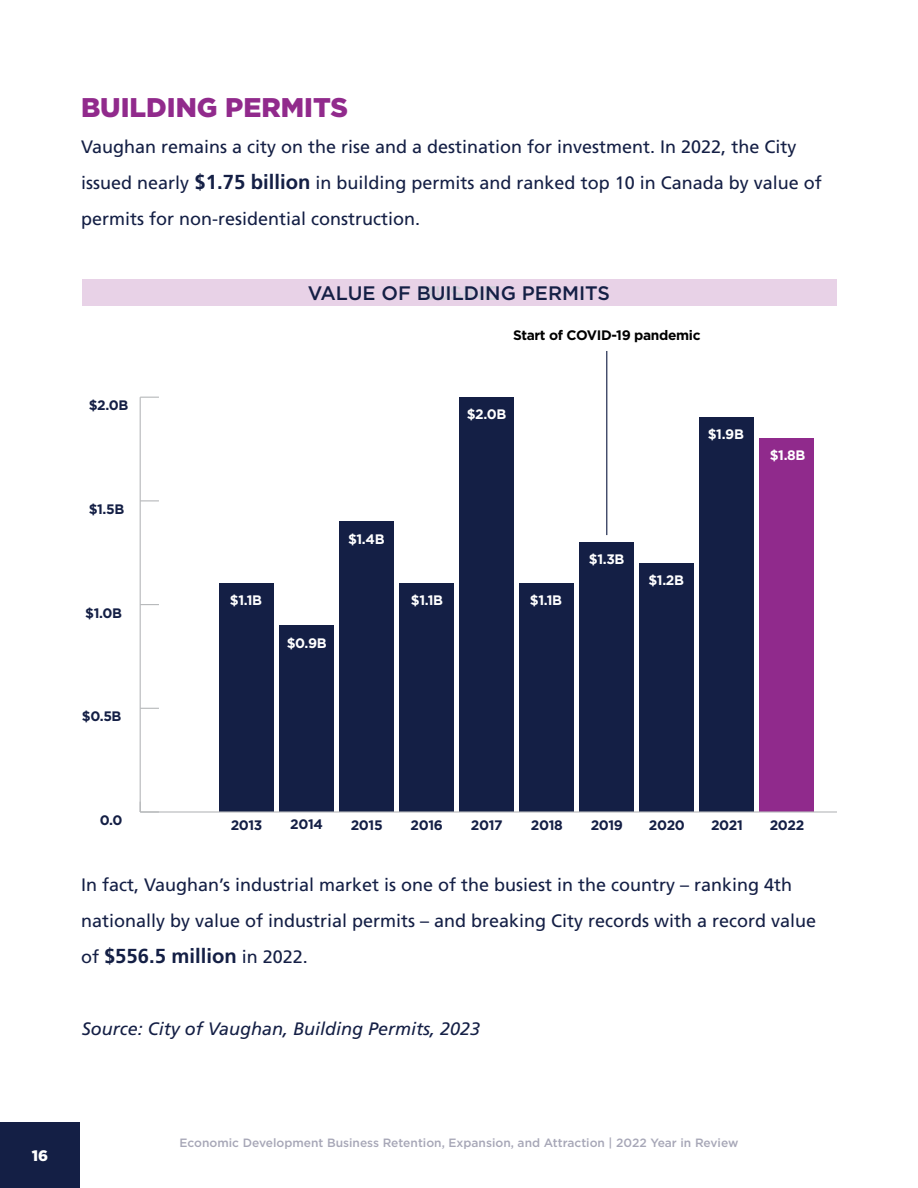
<style>
.page{position:relative;width:918px;height:1188px;background:#fff}
.page>*{position:absolute;margin:0;border:0;box-sizing:border-box;transform-origin:0 0}
.t1{font:900 27px "Gotham";color:#912a8c}
.Body{font:700 20.25px "Frutiger LT Std";color:#141f45}
.H3_-Economic_Snapshot{font:500 19.5px "Gotham";color:#141f45}
.Body-2{font:18px/36px "Frutiger LT Std";color:#141f45}
.t2{font:italic 18px "Frutiger LT Std";color:#141f45}
.t3{font:900 15.15px "Gotham";color:#fff}
.t4{font:700 13.8px "Gotham";letter-spacing:-.025em;color:#141f45}
.t5{font:700 13.8px "Gotham";letter-spacing:-.025em;color:#fff}
.t6{font:700 13.8px "Gotham";letter-spacing:-.025em;color:#000}
.t7{font:500 12px "Gotham";color:#a7a7b7}
.s1{font-weight:700;font-size:20.25px}
.s2{font-weight:400;font-size:18px}
</style>
<div class="page">
<div style="left:0;top:1122px;width:80px;height:66px;background:#141f45"></div>
<div style="left:82px;top:279px;width:754px;height:26px;background:#e8d2e7"></div>
<div style="left:700px;top:418px;width:54px;height:394px;background:#141f45"></div>
<div style="left:640px;top:563px;width:54px;height:249px;background:#141f45"></div>
<div style="left:580px;top:542px;width:54px;height:270px;background:#141f45"></div>
<div style="left:520px;top:584px;width:54px;height:228px;background:#141f45"></div>
<div style="left:460px;top:397px;width:54px;height:415px;background:#141f45"></div>
<div style="left:400px;top:584px;width:54px;height:228px;background:#141f45"></div>
<div style="left:340px;top:522px;width:54px;height:290px;background:#141f45"></div>
<div style="left:279px;top:625px;width:54px;height:187px;background:#141f45"></div>
<div style="left:219px;top:584px;width:54px;height:228px;background:#141f45"></div>
<div style="left:760px;top:439px;width:54px;height:373px;background:#902a8c"></div>
<hr style="left:606px;top:351px;width:1px;height:184px;background:#141f45">
<hr style="left:140px;top:811px;width:697px;height:2px;background:#b7b9bb">
<hr style="left:140px;top:397px;width:1px;height:415px;background:#b7b9bb">
<svg style="left:140px;top:811px;width:19px;height:2px"></svg>
<svg style="left:141px;top:708px;width:18px;height:1px"></svg>
<svg style="left:141px;top:604px;width:18px;height:1px"></svg>
<svg style="left:141px;top:500px;width:18px;height:1px"></svg>
<svg style="left:141px;top:397px;width:18px;height:1px"></svg>
<h2 class="t1" style="left:81px;top:89px;width:269px">BUILDING PERMITS</h2>
<p class="Body-2" style="left:81px;top:129px;width:742px">Vaughan remains a city on the rise and a destination for investment. In 2022, the City issued nearly <span class="s1">$1.75 billion</span> in building permits and ranked top 10 in Canada by value of permits for non-residential construction.</p>
<h3 class="H3_-Economic_Snapshot" style="left:308px;top:280px;width:304px">VALUE OF BUILDING PERMITS</h3>
<p class="H3_-Economic_Snapshot" style="left:421px;top:280px;width:78px">BUSINE</p>
<p class="t4" style="left:89px;top:396px;width:41px">$2.0B</p>
<p class="t4" style="left:89px;top:500px;width:37px">$1.5B</p>
<p class="t4" style="left:85px;top:604px;width:38px">$1.0B</p>
<p class="t4" style="left:82px;top:707px;width:41px">$0.5B</p>
<p class="t4" style="left:100px;top:811px;width:24px">0.0</p>
<p class="t6" style="left:513px;top:326px;width:189px">Start of COVID-19 pandemic</p>
<p class="t5" style="left:467px;top:405px;width:41px">$2.0B</p>
<p class="t5" style="left:708px;top:425px;width:38px">$1.9B</p>
<p class="t5" style="left:770px;top:446px;width:37px">$1.8B</p>
<p class="t5" style="left:230px;top:591px;width:34px">$1.1B</p>
<p class="t5" style="left:348px;top:530px;width:38px">$1.4B</p>
<p class="t5" style="left:287px;top:634px;width:42px">$0.9B</p>
<p class="t5" style="left:411px;top:591px;width:34px">$1.1B</p>
<p class="t5" style="left:530px;top:591px;width:34px">$1.1B</p>
<p class="t5" style="left:589px;top:550px;width:37px">$1.3B</p>
<p class="t5" style="left:648px;top:571px;width:37px">$1.2B</p>
<p class="t4" style="left:231px;top:816px;width:33px">2013</p>
<p class="t4" style="left:290px;top:815px;width:34px">2014</p>
<p class="t4" style="left:351px;top:816px;width:33px">2015</p>
<p class="t4" style="left:411px;top:816px;width:34px">2016</p>
<p class="t4" style="left:471px;top:816px;width:33px">2017</p>
<p class="t4" style="left:531px;top:816px;width:33px">2018</p>
<p class="t4" style="left:591px;top:816px;width:34px">2019</p>
<p class="t4" style="left:649px;top:816px;width:38px">2020</p>
<p class="t4" style="left:711px;top:816px;width:33px">2021</p>
<p class="t4" style="left:770px;top:816px;width:36px">2022</p>
<p class="Body-2" style="left:81px;top:867px;width:737px">In fact, Vaughan’s industrial market is one of the busiest in the country – ranking 4th nationally by value of industrial permits – and breaking City records with a record value</p>
<p class="Body" style="left:81px;top:944px;width:228px"><span class="s2">of</span> $556.5 million <span class="s2">in 2022.</span></p>
<p class="t2" style="left:82px;top:1018px;width:400px">Source: City of Vaughan, Building Permits, 2023</p>
<p class="t3" style="left:32px;top:1145px;width:18px">16</p>
<p class="t7" style="left:180px;top:1135px;width:560px">Economic Development Business Retention, Expansion, and Attraction | 2022 Year in Review</p>
</div>
